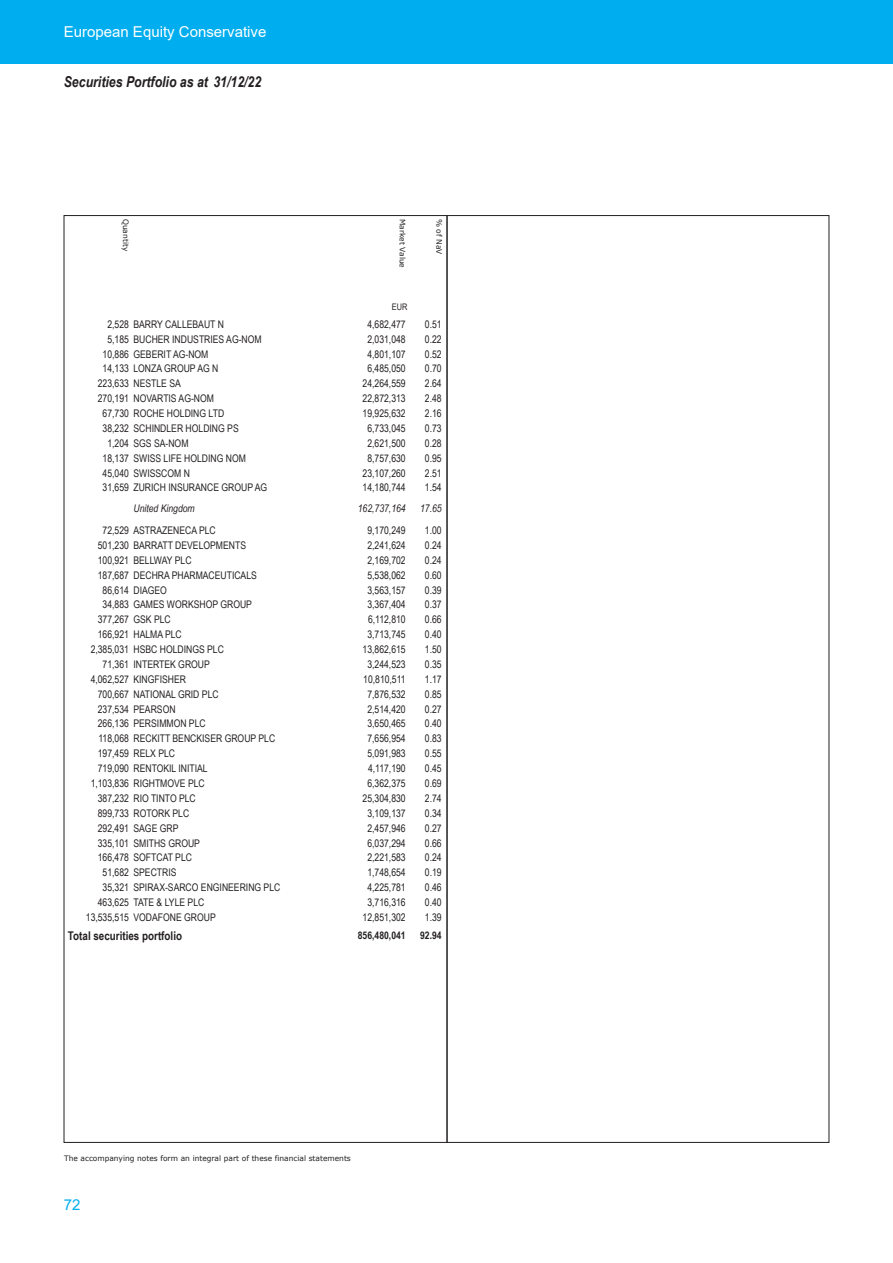
<style>
.page{position:relative;width:893px;height:1263px;background:#fff}
.page>*{position:absolute;margin:0;border:0;box-sizing:border-box;transform-origin:0 0}
.t1{font:italic 700 15px "Arial Narrow";color:#231f20}
.t2{font:15px "Arial";color:#fff}
.t3{font:15px "Arial";color:#00aeef}
.t4{font:700 12px "Arial Narrow";color:#231f20}
.t5{font:10.5px "Arial Narrow";color:#231f20}
.t6{font:italic 10.5px "Arial Narrow";color:#231f20}
.t7{font:700 10.5px "Arial Narrow";color:#231f20}
.t8{font:9px "Arial Narrow";color:#231f20}
.t9{font:7.5px "Verdana";color:#231f20}
</style>
<div class="page">
<div style="left:0;top:0;width:893px;height:64px;background:#00aeef"></div>
<hr style="left:447px;top:215px;width:1px;height:928px;background:#231f20">
<h1 class="t2" style="left:64px;top:24px;width:204px">European Equity Conservative</h1>
<h1 class="t1" style="left:64px;top:73px;width:199px">Securities Portfolio as at 31/12/22</h1>
<p class="t9" style="left:131px;top:219px;width:34px;rotate:90deg">Quantity</p>
<p class="t9" style="left:407px;top:219px;width:51px;rotate:90deg">Market Value</p>
<p class="t9" style="left:444px;top:219px;width:37px;rotate:90deg">% of NaV</p>
<p class="t8" style="left:392px;top:301px;width:17px">EUR</p>
<p class="t5" style="left:107px;top:318px;width:118px">2,528 BARRY CALLEBAUT N</p>
<p class="t5" style="left:367px;top:318px;width:40px">4,682,477</p>
<p class="t5" style="left:425px;top:318px;width:18px">0.51</p>
<p class="t5" style="left:107px;top:333px;width:156px">5,185 BUCHER INDUSTRIES AG-NOM</p>
<p class="t5" style="left:367px;top:333px;width:40px">2,031,048</p>
<p class="t5" style="left:425px;top:333px;width:18px">0.22</p>
<p class="t5" style="left:103px;top:348px;width:107px">10,886 GEBERIT AG-NOM</p>
<p class="t5" style="left:367px;top:348px;width:40px">4,801,107</p>
<p class="t5" style="left:425px;top:348px;width:18px">0.52</p>
<p class="t5" style="left:103px;top:363px;width:117px">14,133 LONZA GROUP AG N</p>
<p class="t5" style="left:367px;top:363px;width:40px">6,485,050</p>
<p class="t5" style="left:425px;top:363px;width:18px">0.70</p>
<p class="t5" style="left:98px;top:377px;width:85px">223,633 NESTLE SA</p>
<p class="t5" style="left:363px;top:377px;width:45px">24,264,559</p>
<p class="t5" style="left:425px;top:377px;width:18px">2.64</p>
<p class="t5" style="left:98px;top:392px;width:118px">270,191 NOVARTIS AG-NOM</p>
<p class="t5" style="left:363px;top:392px;width:45px">22,872,313</p>
<p class="t5" style="left:425px;top:392px;width:18px">2.48</p>
<p class="t5" style="left:103px;top:407px;width:123px">67,730 ROCHE HOLDING LTD</p>
<p class="t5" style="left:363px;top:407px;width:45px">19,925,632</p>
<p class="t5" style="left:425px;top:407px;width:18px">2.16</p>
<p class="t5" style="left:103px;top:422px;width:138px">38,232 SCHINDLER HOLDING PS</p>
<p class="t5" style="left:367px;top:422px;width:40px">6,733,045</p>
<p class="t5" style="left:425px;top:422px;width:18px">0.73</p>
<p class="t5" style="left:107px;top:437px;width:83px">1,204 SGS SA-NOM</p>
<p class="t5" style="left:367px;top:437px;width:40px">2,621,500</p>
<p class="t5" style="left:425px;top:437px;width:18px">0.28</p>
<p class="t5" style="left:103px;top:452px;width:145px">18,137 SWISS LIFE HOLDING NOM</p>
<p class="t5" style="left:367px;top:452px;width:40px">8,757,630</p>
<p class="t5" style="left:425px;top:452px;width:18px">0.95</p>
<p class="t5" style="left:103px;top:467px;width:89px">45,040 SWISSCOM N</p>
<p class="t5" style="left:363px;top:467px;width:45px">23,107,260</p>
<p class="t5" style="left:425px;top:467px;width:18px">2.51</p>
<p class="t5" style="left:103px;top:482px;width:166px">31,659 ZURICH INSURANCE GROUP AG</p>
<p class="t5" style="left:363px;top:482px;width:45px">14,180,744</p>
<p class="t5" style="left:425px;top:482px;width:18px">1.54</p>
<p class="t6" style="left:133px;top:502px;width:63px">United Kingdom</p>
<p class="t6" style="left:358px;top:502px;width:49px">162,737,164</p>
<p class="t6" style="left:420px;top:502px;width:23px">17.65</p>
<p class="t5" style="left:103px;top:524px;width:115px">72,529 ASTRAZENECA PLC</p>
<p class="t5" style="left:367px;top:524px;width:40px">9,170,249</p>
<p class="t5" style="left:425px;top:524px;width:18px">1.00</p>
<p class="t5" style="left:98px;top:539px;width:150px">501,230 BARRATT DEVELOPMENTS</p>
<p class="t5" style="left:367px;top:539px;width:40px">2,241,624</p>
<p class="t5" style="left:425px;top:539px;width:18px">0.24</p>
<p class="t5" style="left:98px;top:554px;width:95px">100,921 BELLWAY PLC</p>
<p class="t5" style="left:367px;top:554px;width:40px">2,169,702</p>
<p class="t5" style="left:425px;top:554px;width:18px">0.24</p>
<p class="t5" style="left:98px;top:569px;width:161px">187,687 DECHRA PHARMACEUTICALS</p>
<p class="t5" style="left:367px;top:569px;width:40px">5,538,062</p>
<p class="t5" style="left:425px;top:569px;width:18px">0.60</p>
<p class="t5" style="left:103px;top:584px;width:66px">86,614 DIAGEO</p>
<p class="t5" style="left:367px;top:584px;width:40px">3,563,157</p>
<p class="t5" style="left:425px;top:584px;width:18px">0.39</p>
<p class="t5" style="left:103px;top:599px;width:151px">34,883 GAMES WORKSHOP GROUP</p>
<p class="t5" style="left:367px;top:599px;width:40px">3,367,404</p>
<p class="t5" style="left:425px;top:599px;width:18px">0.37</p>
<p class="t5" style="left:98px;top:613px;width:74px">377,267 GSK PLC</p>
<p class="t5" style="left:368px;top:613px;width:39px">6,112,810</p>
<p class="t5" style="left:425px;top:613px;width:18px">0.66</p>
<p class="t5" style="left:98px;top:628px;width:85px">166,921 HALMA PLC</p>
<p class="t5" style="left:367px;top:628px;width:40px">3,713,745</p>
<p class="t5" style="left:425px;top:628px;width:18px">0.40</p>
<p class="t5" style="left:91px;top:643px;width:135px">2,385,031 HSBC HOLDINGS PLC</p>
<p class="t5" style="left:363px;top:643px;width:45px">13,862,615</p>
<p class="t5" style="left:425px;top:643px;width:18px">1.50</p>
<p class="t5" style="left:103px;top:658px;width:109px">71,361 INTERTEK GROUP</p>
<p class="t5" style="left:367px;top:658px;width:40px">3,244,523</p>
<p class="t5" style="left:425px;top:658px;width:18px">0.35</p>
<p class="t5" style="left:91px;top:673px;width:97px">4,062,527 KINGFISHER</p>
<p class="t5" style="left:363px;top:673px;width:44px">10,810,511</p>
<p class="t5" style="left:425px;top:673px;width:18px">1.17</p>
<p class="t5" style="left:98px;top:688px;width:122px">700,667 NATIONAL GRID PLC</p>
<p class="t5" style="left:367px;top:688px;width:40px">7,876,532</p>
<p class="t5" style="left:425px;top:688px;width:18px">0.85</p>
<p class="t5" style="left:98px;top:703px;width:79px">237,534 PEARSON</p>
<p class="t5" style="left:367px;top:703px;width:40px">2,514,420</p>
<p class="t5" style="left:425px;top:703px;width:18px">0.27</p>
<p class="t5" style="left:98px;top:718px;width:109px">266,136 PERSIMMON PLC</p>
<p class="t5" style="left:367px;top:718px;width:40px">3,650,465</p>
<p class="t5" style="left:425px;top:718px;width:18px">0.40</p>
<p class="t5" style="left:98px;top:732px;width:178px">118,068 RECKITT BENCKISER GROUP PLC</p>
<p class="t5" style="left:367px;top:732px;width:40px">7,656,954</p>
<p class="t5" style="left:425px;top:732px;width:18px">0.83</p>
<p class="t5" style="left:98px;top:747px;width:79px">197,459 RELX PLC</p>
<p class="t5" style="left:367px;top:747px;width:40px">5,091,983</p>
<p class="t5" style="left:425px;top:747px;width:18px">0.55</p>
<p class="t5" style="left:98px;top:762px;width:111px">719,090 RENTOKIL INITIAL</p>
<p class="t5" style="left:368px;top:762px;width:39px">4,117,190</p>
<p class="t5" style="left:425px;top:762px;width:18px">0.45</p>
<p class="t5" style="left:91px;top:777px;width:116px">1,103,836 RIGHTMOVE PLC</p>
<p class="t5" style="left:367px;top:777px;width:40px">6,362,375</p>
<p class="t5" style="left:425px;top:777px;width:18px">0.69</p>
<p class="t5" style="left:98px;top:792px;width:100px">387,232 RIO TINTO PLC</p>
<p class="t5" style="left:363px;top:792px;width:45px">25,304,830</p>
<p class="t5" style="left:425px;top:792px;width:18px">2.74</p>
<p class="t5" style="left:98px;top:807px;width:93px">899,733 ROTORK PLC</p>
<p class="t5" style="left:367px;top:807px;width:40px">3,109,137</p>
<p class="t5" style="left:425px;top:807px;width:18px">0.34</p>
<p class="t5" style="left:98px;top:822px;width:82px">292,491 SAGE GRP</p>
<p class="t5" style="left:367px;top:822px;width:40px">2,457,946</p>
<p class="t5" style="left:425px;top:822px;width:18px">0.27</p>
<p class="t5" style="left:98px;top:837px;width:104px">335,101 SMITHS GROUP</p>
<p class="t5" style="left:367px;top:837px;width:40px">6,037,294</p>
<p class="t5" style="left:425px;top:837px;width:18px">0.66</p>
<p class="t5" style="left:98px;top:851px;width:96px">166,478 SOFTCAT PLC</p>
<p class="t5" style="left:367px;top:851px;width:40px">2,221,583</p>
<p class="t5" style="left:425px;top:851px;width:18px">0.24</p>
<p class="t5" style="left:103px;top:866px;width:75px">51,682 SPECTRIS</p>
<p class="t5" style="left:367px;top:866px;width:40px">1,748,654</p>
<p class="t5" style="left:425px;top:866px;width:18px">0.19</p>
<p class="t5" style="left:103px;top:881px;width:179px">35,321 SPIRAX-SARCO ENGINEERING PLC</p>
<p class="t5" style="left:367px;top:881px;width:40px">4,225,781</p>
<p class="t5" style="left:425px;top:881px;width:18px">0.46</p>
<p class="t5" style="left:98px;top:896px;width:108px">463,625 TATE &amp; LYLE PLC</p>
<p class="t5" style="left:367px;top:896px;width:40px">3,716,316</p>
<p class="t5" style="left:425px;top:896px;width:18px">0.40</p>
<p class="t5" style="left:86px;top:911px;width:131px">13,535,515 VODAFONE GROUP</p>
<p class="t5" style="left:363px;top:911px;width:45px">12,851,302</p>
<p class="t5" style="left:425px;top:911px;width:18px">1.39</p>
<p class="t4" style="left:68px;top:928px;width:116px">Total securities portfolio</p>
<p class="t7" style="left:358px;top:929px;width:49px">856,480,041</p>
<p class="t7" style="left:420px;top:929px;width:23px">92.94</p>
<p class="t9" style="left:64px;top:1153px;width:288px">The accompanying notes form an integral part of these financial statements</p>
<h1 class="t3" style="left:64px;top:1196px;width:18px">72</h1>
</div>
